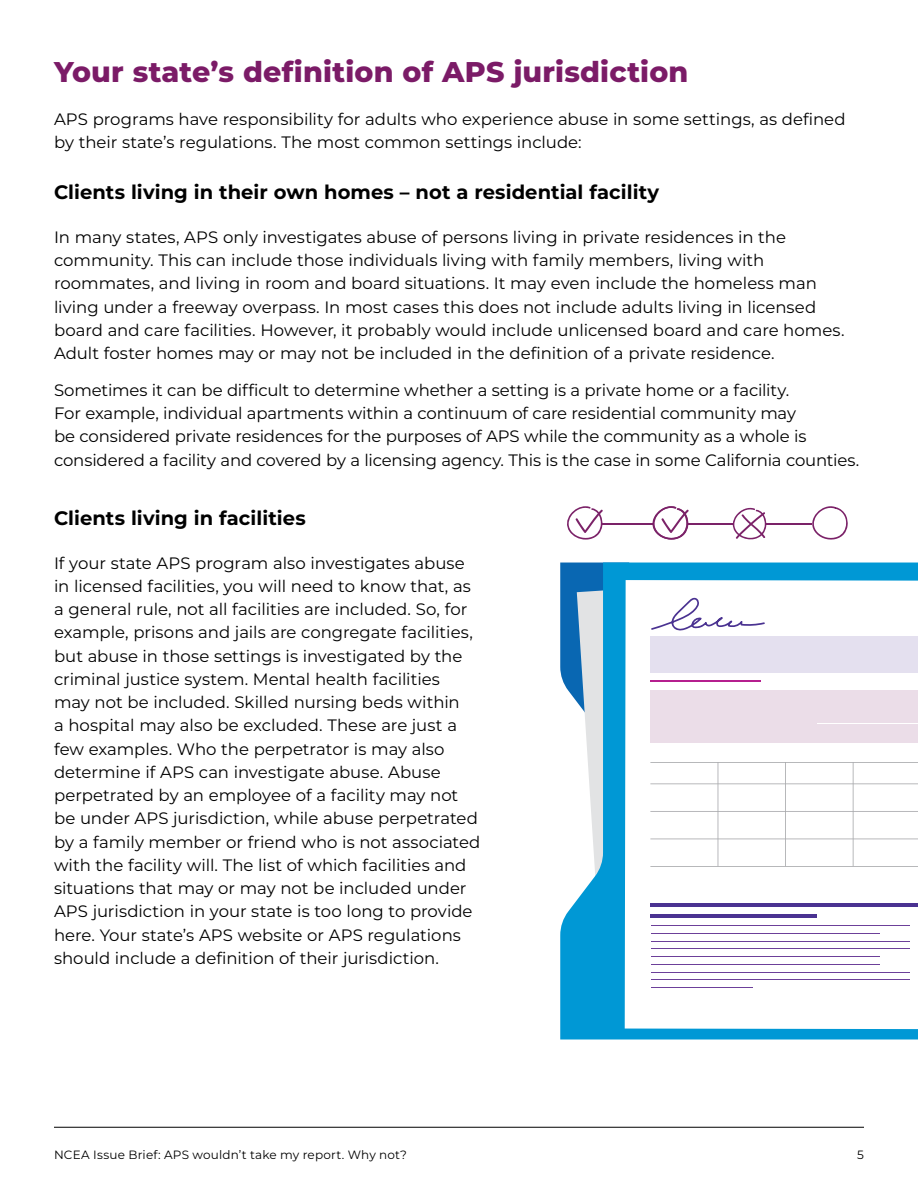
<style>
.page{position:relative;width:918px;height:1188px;background:#fff}
.page>*{position:absolute;margin:0;border:0;box-sizing:border-box;transform-origin:0 0}
.H02__Section__Intro{font:800 28.5px "Montserrat";letter-spacing:.005em;color:#7b1b67}
.H03-_2{font:700 19.5px "Montserrat";letter-spacing:.005em;color:#000}
.P__Body{font:16.5px/23.2px "Montserrat";color:#000}
.t1{font:12px "Montserrat";letter-spacing:.015em;color:#000}
</style>
<div class="page">
<hr style="left:54px;top:1127px;width:810px;height:1px;background:#000">
<hr style="left:602px;top:523px;width:52px;height:2px;background:#7b2268">
<hr style="left:687px;top:523px;width:46px;height:2px;background:#7b2268">
<hr style="left:767px;top:523px;width:45px;height:2px;background:#7b2268">
<svg style="left:567px;top:506px;width:36px;height:34px"></svg>
<svg style="left:652px;top:506px;width:37px;height:34px"></svg>
<svg style="left:812px;top:506px;width:36px;height:34px"></svg>
<svg style="left:560px;top:563px;width:358px;height:477px;fill:#0098d5"></svg>
<svg style="left:625px;top:580px;width:293px;height:449px"></svg>
<svg style="left:650px;top:762px;width:268px;height:105px"></svg>
<hr style="left:650px;top:681px;width:111px;height:1px;background:#b51f8e">
<hr style="left:650px;top:904px;width:268px;height:3px;background:#4a3291">
<hr style="left:651px;top:926px;width:258px;height:1px;background:#6c4099">
<hr style="left:651px;top:933px;width:229px;height:1px;background:#6c4099">
<hr style="left:651px;top:941px;width:258px;height:1px;background:#6c4099">
<hr style="left:651px;top:949px;width:258px;height:1px;background:#6c4099">
<hr style="left:651px;top:956px;width:229px;height:1px;background:#6c4099">
<hr style="left:651px;top:964px;width:229px;height:1px;background:#6c4099">
<hr style="left:651px;top:972px;width:258px;height:1px;background:#6c4099">
<hr style="left:651px;top:979px;width:258px;height:1px;background:#6c4099">
<hr style="left:651px;top:987px;width:102px;height:1px;background:#6c4099">
<div style="left:650px;top:636px;width:268px;height:37px;background:#e4e0ef"></div>
<div style="left:817px;top:690px;width:101px;height:16px;background:#ebdde8"></div>
<div style="left:650px;top:724px;width:268px;height:19px;background:#ebdde8"></div>
<div style="left:650px;top:690px;width:166px;height:33px;background:#ebdde8"></div>
<div style="left:817px;top:707px;width:101px;height:16px;background:#ebdde8"></div>
<svg style="left:651px;top:598px;width:114px;height:34px"></svg>
<hr style="left:650px;top:914px;width:167px;height:3px;background:#4a3291">
<svg style="left:732px;top:507px;width:35px;height:33px"></svg>
<h2 class="H02__Section__Intro" style="left:54px;top:51px;width:636px">Your state’s definition of APS jurisdiction</h2>
<p class="P__Body" style="left:54px;top:107px;width:793px">APS programs have responsibility for adults who experience abuse in some settings, as defined by their state’s regulations. The most common settings include:</p>
<h3 class="H03-_2" style="left:54px;top:178px;width:607px">Clients living in their own homes – not a residential facility</h3>
<p class="P__Body" style="left:54px;top:225px;width:792px">In many states, APS only investigates abuse of persons living in private residences in the community. This can include those individuals living with family members, living with roommates, and living in room and board situations. It may even include the homeless man living under a freeway overpass. In most cases this does not include adults living in licensed board and care facilities. However, it probably would include unlicensed board and care homes.<br>Adult foster homes may or may not be included in the definition of a private residence.</p>
<p class="P__Body" style="left:54px;top:378px;width:807px">Sometimes it can be difficult to determine whether a setting is a private home or a facility.<br>For example, individual apartments within a continuum of care residential community may<br>be considered private residences for the purposes of APS while the community as a whole is considered a facility and covered by a licensing agency. This is the case in some California counties.</p>
<h3 class="H03-_2" style="left:54px;top:504px;width:253px">Clients living in facilities</h3>
<p class="P__Body" style="left:54px;top:551px;width:428px">If your state APS program also investigates abuse in licensed facilities, you will need to know that, as a general rule, not all facilities are included. So, for example, prisons and jails are congregate facilities, but abuse in those settings is investigated by the criminal justice system. Mental health facilities<br>may not be included. Skilled nursing beds within<br>a hospital may also be excluded. These are just a few examples. Who the perpetrator is may also determine if APS can investigate abuse. Abuse perpetrated by an employee of a facility may not be under APS jurisdiction, while abuse perpetrated by a family member or friend who is not associated with the facility will. The list of which facilities and situations that may or may not be included under APS jurisdiction in your state is too long to provide here. Your state’s APS website or APS regulations should include a definition of their jurisdiction.</p>
<p class="t1" style="left:54px;top:1147px;width:355px">NCEA Issue Brief: APS wouldn’t take my report. Why not?</p>
<p class="t1" style="left:857px;top:1147px;width:8px">5</p>
</div>
